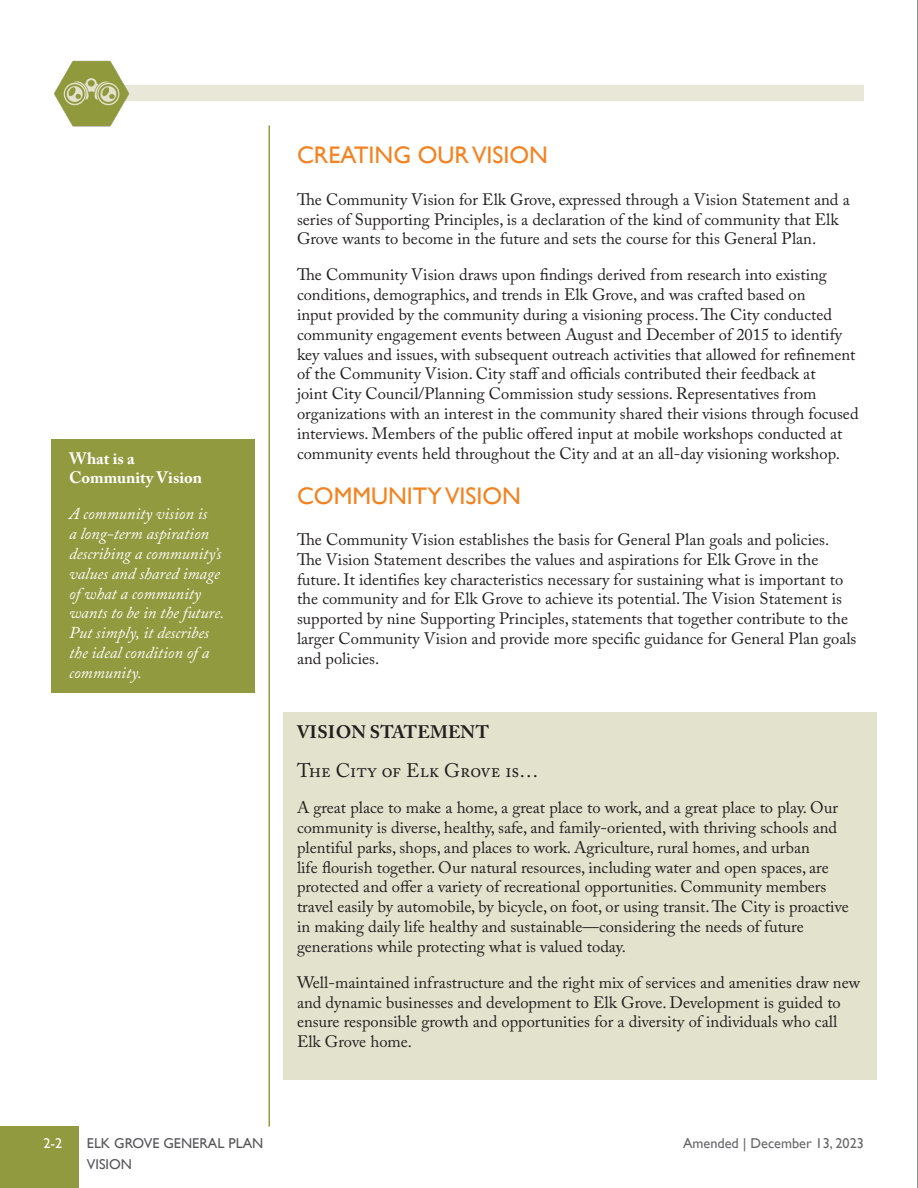
<style>
.page{position:relative;width:918px;height:1188px;background:#fff}
.page>*{position:absolute;margin:0;border:0;box-sizing:border-box;transform-origin:0 0}
.Heading_1{font:24px "Gill Sans";color:#f58220}
.Heading_3{font:19.5px "Adobe Caslon Pro";color:#231f20}
.Heading_2{font:700 18px "Adobe Caslon Pro";letter-spacing:.015em;color:#231f20}
.Body_Font_Text{font:16.5px/19.8px "Adobe Caslon Pro";color:#231f20}
.Call-out_Box_Text{font:italic 16.5px/19.8px "Adobe Caslon Pro";color:#fff}
.Call-out_Box_Text-2{font:700 16.5px/19.8px "Adobe Caslon Pro";color:#fff}
.t1{font:14.25px/21px "Gill Sans";color:#56565a}
.t2{font:14.25px "Gill Sans";color:#67676b}
.t3{font:14.25px "Gill Sans";color:#fff}
</style>
<div class="page">
<div style="left:283px;top:713px;width:594px;height:367px;background:#e3e2cd"></div>
<hr style="left:917px;top:0;width:1px;height:1188px;background:#231f20">
<div style="left:0;top:1126px;width:79px;height:62px;background:#919a3e"></div>
<div style="left:74px;top:86px;width:790px;height:15px;background:#e9e8d8"></div>
<hr style="left:268px;top:125px;width:2px;height:1001px;background:#919a3e">
<img style="left:54px;top:60px;width:77px;height:67px">
<div style="left:52px;top:440px;width:203px;height:253px;background:#919a3e"></div>
<p class="Call-out_Box_Text-2" style="left:69px;top:448px;width:135px">What is a<br>Community Vision</p>
<p class="Call-out_Box_Text" style="left:69px;top:504px;width:157px">A community vision is<br>a long-term aspiration describing a community’s values and shared image of what a community wants to be in the future.<br>Put simply, it describes the ideal condition of a community.</p>
<p class="Heading_1" style="left:297px;top:141px;width:253px">CREATING OUR VISION</p>
<p class="Body_Font_Text" style="left:297px;top:189px;width:554px">The Community Vision for Elk Grove, expressed through a Vision Statement and a series of Supporting Principles, is a declaration of the kind of community that Elk<br>Grove wants to become in the future and sets the course for this General Plan.</p>
<p class="Body_Font_Text" style="left:297px;top:265px;width:563px">The Community Vision draws upon findings derived from research into existing conditions, demographics, and trends in Elk Grove, and was crafted based on<br>input provided by the community during a visioning process. The City conducted community engagement events between August and December of 2015 to identify key values and issues, with subsequent outreach activities that allowed for refinement of the Community Vision. City staff and officials contributed their feedback at<br>joint City Council/Planning Commission study sessions. Representatives from organizations with an interest in the community shared their visions through focused interviews. Members of the public offered input at mobile workshops conducted at community events held throughout the City and at an all-day visioning workshop.</p>
<p class="Heading_1" style="left:297px;top:481px;width:226px">COMMUNITY VISION</p>
<p class="Body_Font_Text" style="left:297px;top:529px;width:561px">The Community Vision establishes the basis for General Plan goals and policies.<br>The Vision Statement describes the values and aspirations for Elk Grove in the future. It identifies key characteristics necessary for sustaining what is important to the community and for Elk Grove to achieve its potential. The Vision Statement is supported by nine Supporting Principles, statements that together contribute to the larger Community Vision and provide more specific guidance for General Plan goals and policies.</p>
<p class="Heading_2" style="left:297px;top:721px;width:193px">VISION STATEMENT</p>
<p class="Heading_3" style="left:297px;top:759px;width:243px">The City of Elk Grove is…</p>
<p class="Body_Font_Text" style="left:297px;top:798px;width:553px">A great place to make a home, a great place to work, and a great place to play. Our community is diverse, healthy, safe, and family-oriented, with thriving schools and plentiful parks, shops, and places to work. Agriculture, rural homes, and urban<br>life flourish together. Our natural resources, including water and open spaces, are protected and offer a variety of recreational opportunities. Community members travel easily by automobile, by bicycle, on foot, or using transit. The City is proactive in making daily life healthy and sustainable—considering the needs of future generations while protecting what is valued today.</p>
<p class="Body_Font_Text" style="left:297px;top:972px;width:565px">Well-maintained infrastructure and the right mix of services and amenities draw new and dynamic businesses and development to Elk Grove. Development is guided to ensure responsible growth and opportunities for a diversity of individuals who call Elk Grove home.</p>
<p class="t3" style="left:44px;top:1135px;width:20px">2-2</p>
<p class="t1" style="left:87px;top:1133px;width:178px">ELK GROVE GENERAL PLAN<br>VISION</p>
<p class="t2" style="left:683px;top:1135px;width:182px">Amended | December 13, 2023</p>
</div>
